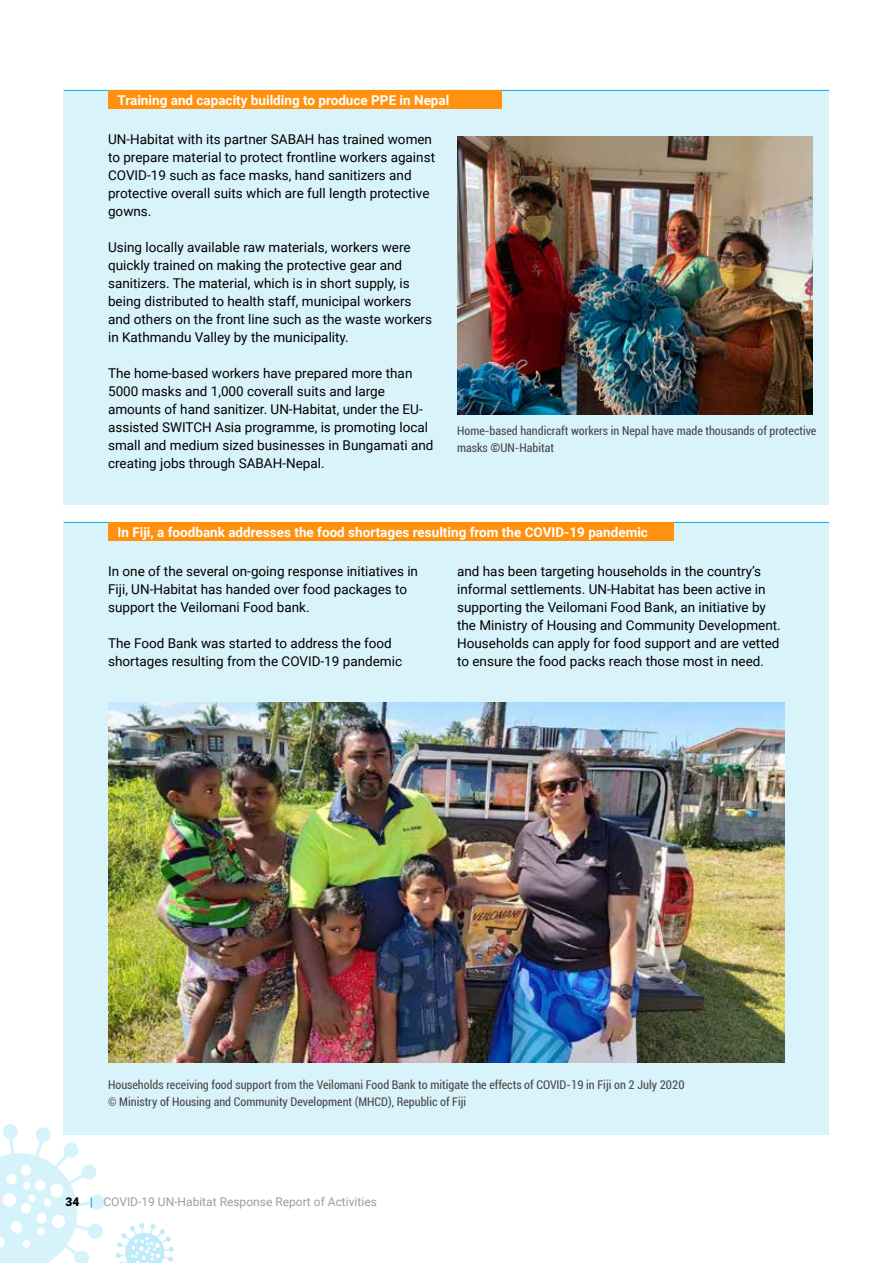
<style>
.page{position:relative;width:893px;height:1263px;background:#fff}
.page>*{position:absolute;margin:0;border:0;box-sizing:border-box;transform-origin:0 0}
.t1{font:13.5px/18px "Roboto";color:#000}
.t2{font:700 13.5px "Roboto";color:#fff}
.t3{font:condensed 12px/16.5px "Roboto";color:#4a4a49}
.t4{font:12px "Roboto";color:#9d9d9c}
.s1{font-family:"Univers LT Std";font-weight:700}
.s2{font-weight:900;color:#000}
.s3{font-stretch:condensed;color:#00b2e3}
</style>
<div class="page">
<svg style="left:0;top:1124px;width:105px;height:139px"></svg>
<svg style="left:116px;top:1223px;width:58px;height:40px"></svg>
<div style="left:64px;top:90px;width:765px;height:414px;background:#d9f3fb"></div>
<div style="left:64px;top:522px;width:765px;height:612px;background:#d9f3fb"></div>
<hr style="left:64px;top:90px;width:765px;height:1px;background:#00b2e3">
<hr style="left:64px;top:522px;width:765px;height:1px;background:#00b2e3">
<div style="left:108px;top:90px;width:393px;height:19px;background:#ff910f"></div>
<div style="left:108px;top:522px;width:565px;height:19px;background:#ff910f"></div>
<img style="left:457px;top:136px;width:355px;height:278px">
<img style="left:108px;top:702px;width:677px;height:360px">
<p class="t2" style="left:118px;top:90px;width:333px">Training and capacity building to produce PPE in Nepal</p>
<p class="t1" style="left:108px;top:130px;width:328px">UN-Habitat with its partner SABAH has trained women to prepare material to protect frontline workers against COVID-19 such as face masks, hand sanitizers and protective overall suits which are full length protective gowns.</p>
<p class="t1" style="left:108px;top:238px;width:326px">Using locally available raw materials, workers were quickly trained on making the protective gear and sanitizers. The material, which is in short supply, is being distributed to health staff, municipal workers and others on the front line such as the waste workers in Kathmandu Valley by the municipality.</p>
<p class="t1" style="left:108px;top:364px;width:327px">The home-based workers have prepared more than 5000 masks and 1,000 coverall suits and large amounts of hand sanitizer. UN-Habitat, under the EU&shy;assisted SWITCH Asia programme, is promoting local small and medium sized businesses in Bungamati and creating jobs through SABAH-Nepal.</p>
<p class="t3" style="left:457px;top:422px;width:361px">Home-based handicraft workers in Nepal have made thousands of protective masks <span class="s1">©</span>UN-Habitat</p>
<p class="t2" style="left:118px;top:522px;width:532px">In Fiji, a foodbank addresses the food shortages resulting from the COVID-19 pandemic</p>
<p class="t1" style="left:108px;top:562px;width:311px">In one of the several on-going response initiatives in<br>Fiji, UN-Habitat has handed over food packages to support the Veilomani Food bank.</p>
<p class="t1" style="left:108px;top:634px;width:296px">The Food Bank was started to address the food shortages resulting from the COVID-19 pandemic</p>
<p class="t1" style="left:457px;top:562px;width:325px">and has been targeting households in the country’s informal settlements. UN-Habitat has been active in supporting the Veilomani Food Bank, an initiative by the Ministry of Housing and Community Development.<br>Households can apply for food support and are vetted to ensure the food packs reach those most in need.</p>
<p class="t3" style="left:108px;top:1076px;width:578px">Households receiving food support from the Veilomani Food Bank to mitigate the effects of COVID-19 in Fiji on 2 July 2020 © Ministry of Housing and Community Development (MHCD), Republic of Fiji</p>
<p class="t4" style="left:65px;top:1193px;width:313px"><span class="s2">34</span> <span class="s3">|</span> COVID-19 UN-Habitat Response Report of Activities</p>
</div>
